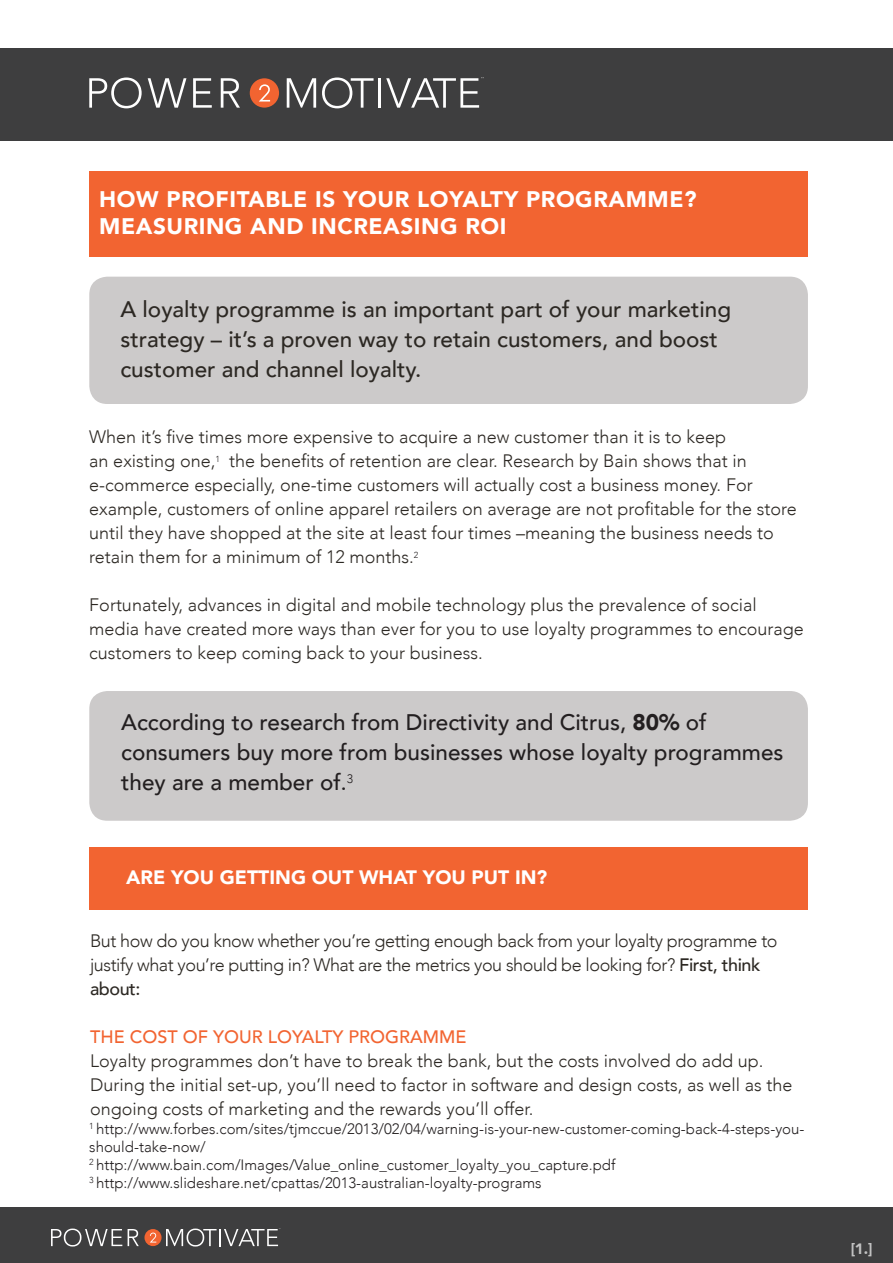
<style>
.page{position:relative;width:893px;height:1263px;background:#fff}
.page>*{position:absolute;margin:0;border:0;box-sizing:border-box;transform-origin:0 0}
.t1{font:500 22.5px/30px "Avenir";color:#2c2823}
.t2{font:500 22.5px/30px "Avenir";color:#231f20}
.t3{font:900 22.5px/27px "Avenir";letter-spacing:.025em;color:#fff}
.t4{font:900 19.35px "Avenir";color:#fff}
.t5{font:300 18px/24px "Avenir";color:#2c2823}
.t6{font:300 18px/24px "Avenir";letter-spacing:-.025em;color:#2c2823}
.t7{font:500 18px "Avenir";color:#f26431}
.t8{font:300 15px/18px "Avenir";color:#231f20}
.t9{font:900 15px "Avenir";color:#fff}
.t10{font:100 9.75px "Helvetica Neue";color:#fff}
.t11{font:100 5.7px "Helvetica Neue";color:#fff}
.s1{font-weight:900}
.s2{font-size:21px}
.s3{font-weight:500}
</style>
<div class="page">
<div style="left:89px;top:691px;width:719px;height:130px;background:#cccaca;border-radius:18px"></div>
<div style="left:89px;top:277px;width:719px;height:127px;background:#cccaca;border-radius:18px"></div>
<div style="left:0;top:1207px;width:893px;height:56px;background:#3e3e3f"></div>
<div style="left:0;top:48px;width:893px;height:93px;background:#3e3e3f"></div>
<div style="left:89px;top:172px;width:719px;height:85px;background:#f26431"></div>
<svg style="left:89px;top:77px;width:53px;height:31px"></svg>
<svg style="left:148px;top:78px;width:38px;height:30px"></svg>
<svg style="left:193px;top:78px;width:19px;height:30px"></svg>
<svg style="left:221px;top:78px;width:19px;height:30px"></svg>
<svg style="left:287px;top:78px;width:29px;height:30px"></svg>
<svg style="left:322px;top:77px;width:52px;height:31px"></svg>
<hr style="left:378px;top:78px;width:3px;height:30px;background:#fff">
<svg style="left:386px;top:78px;width:93px;height:30px"></svg>
<div style="left:250px;top:78px;width:29px;height:30px;background:#f26431;border-radius:50%"></div>
<svg style="left:259px;top:84px;width:11px;height:18px"></svg>
<svg style="left:51px;top:1228px;width:71px;height:18px"></svg>
<svg style="left:128px;top:1229px;width:11px;height:17px"></svg>
<svg style="left:166px;top:1228px;width:112px;height:18px"></svg>
<svg style="left:144px;top:1229px;width:18px;height:17px"></svg>
<svg style="left:150px;top:1232px;width:6px;height:10px"></svg>
<div style="left:89px;top:847px;width:719px;height:63px;background:#f26431"></div>
<p class="t10" style="left:482px;top:73px;width:3px">¨</p>
<p class="t3" style="left:99px;top:186px;width:599px">HOW PROFITABLE IS YOUR LOYALTY PROGRAMME?<br>MEASURING AND INCREASING ROI</p>
<p class="t1" style="left:120px;top:293px;width:612px">A loyalty programme is an important part of your marketing strategy – it’s a proven way to retain customers, and boost customer and channel loyalty.</p>
<p class="t5" style="left:89px;top:424px;width:709px">When it’s five times more expensive to acquire a new customer than it is to keep<br>an existing one,<sup>1</sup> the benefits of retention are clear. Research by Bain shows that in e-commerce especially, one-time customers will actually cost a business money. For example, customers of online apparel retailers on average are not profitable for the store until they have shopped at the site at least four times –meaning the business needs to retain them for a minimum of 12 months.<sup>2</sup></p>
<p class="t5" style="left:89px;top:592px;width:716px">Fortunately, advances in digital and mobile technology plus the prevalence of social media have created more ways than ever for you to use loyalty programmes to encourage customers to keep coming back to your business.</p>
<p class="t2" style="left:121px;top:706px;width:664px">According to research from Directivity and Citrus, <span class="s1">80%</span> of consumers buy more from businesses whose loyalty programmes they are a member of<span class="s2">.</span><sup>3</sup></p>
<p class="t4" style="left:126px;top:861px;width:423px">ARE YOU GETTING OUT WHAT YOU PUT IN?</p>
<p class="t6" style="left:90px;top:928px;width:689px">But how do you know whether you’re getting enough back from your loyalty programme to justify what you’re putting in? What are the metrics you should be looking for? <span class="s3">First, think about:</span></p>
<p class="t7" style="left:90px;top:1021px;width:378px">THE COST OF YOUR LOYALTY PROGRAMME</p>
<p class="t5" style="left:90px;top:1048px;width:704px">Loyalty programmes don’t have to break the bank, but the costs involved do add up.<br>During the initial set-up, you’ll need to factor in software and design costs, as well as the ongoing costs of marketing and the rewards you’ll offer.</p>
<p class="t8" style="left:89px;top:1120px;width:717px"><sup>1</sup> http://www.forbes.com/sites/tjmccue/2013/02/04/warning-is-your-new-customer-coming-back-4-steps-you&shy;should-take-now/<br><sup>2</sup> http://www.bain.com/Images/Value_online_customer_loyalty_you_capture.pdf<br><sup>3</sup> http://www.slideshare.net/cpattas/2013-australian-loyalty-programs</p>
<p class="t11" style="left:280px;top:1226px;width:2px">¨</p>
<p class="t9" style="left:850px;top:1236px;width:24px">[1.]</p>
</div>
